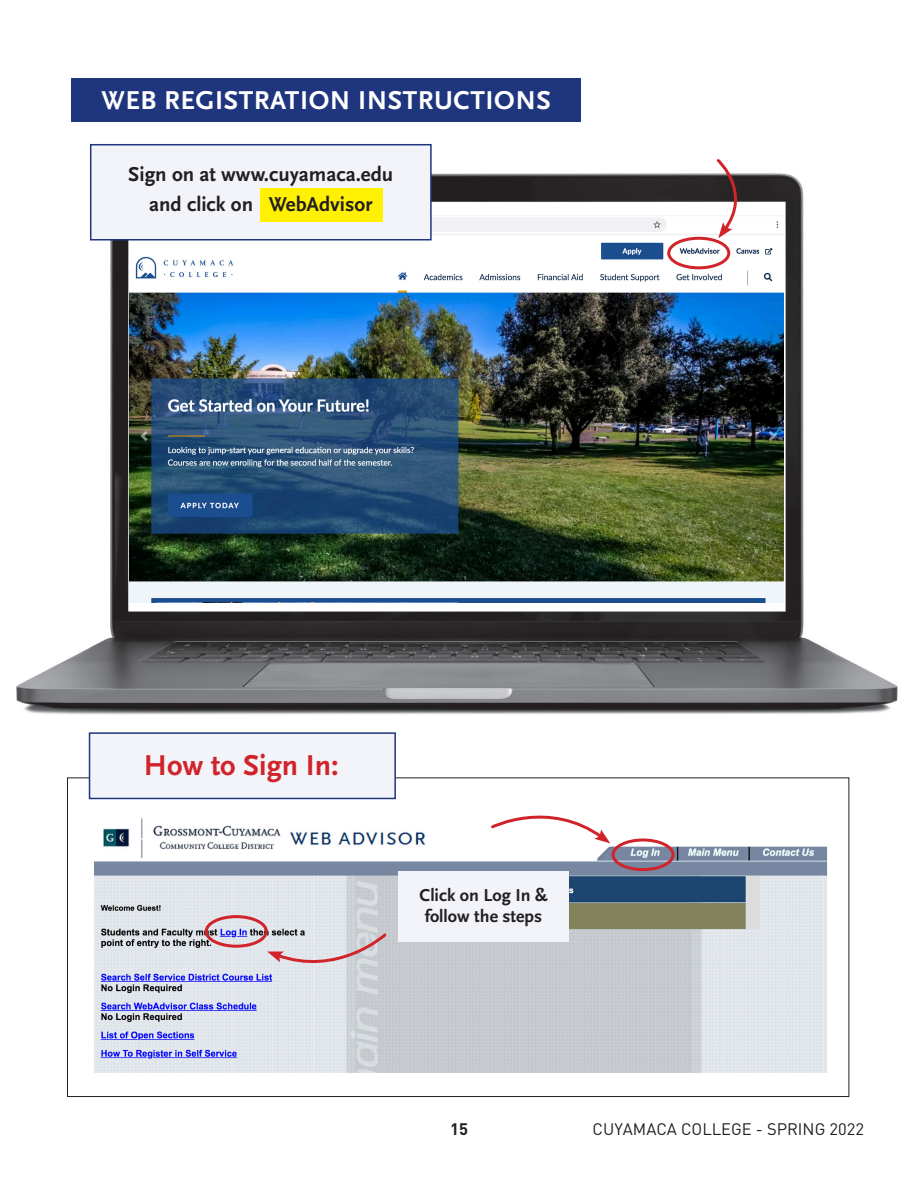
<style>
.page{position:relative;width:918px;height:1188px;background:#fff}
.page>*{position:absolute;margin:0;border:0;box-sizing:border-box;transform-origin:0 0}
.t1{font:30px "Scala Sans Bold LF";color:#d1232a}
.t2{font:27px "Scala Sans Bold LF";letter-spacing:.02em;color:#fff}
.t3{font:21px "Scala Sans Bold LF";color:#231f20}
.t4{font:18px "Scala Sans Bold LF";color:#231f20}
.t5{font:16.5px "DIN";color:#231f20}
.t6{font:700 16.5px "DIN";color:#231f20}
</style>
<div class="page">
<img style="left:16px;top:173px;width:882px;height:578px">
<img style="left:130px;top:216px;width:654px;height:386px">
<div style="left:89px;top:732px;width:307px;height:67px;background:#f2f4f9;border:2px solid #1f367e"></div>
<div style="left:90px;top:144px;width:342px;height:97px;background:#f2f4f9;border:2px solid #1f367e"></div>
<div style="left:71px;top:78px;width:510px;height:44px;background:#1f367e"></div>
<div style="left:261px;top:188px;width:122px;height:33px;background:#fff101"></div>
<div style="left:667px;top:237px;width:63px;height:32px;border:3px solid #d1232a;border-radius:50%"></div>
<svg style="left:715px;top:159px;width:38px;height:79px"></svg>
<img style="left:94px;top:818px;width:734px;height:254px">
<div style="left:205px;top:915px;width:63px;height:33px;border:3px solid #d1232a;border-radius:50%"></div>
<div style="left:611px;top:838px;width:64px;height:33px;border:3px solid #d1232a;border-radius:50%"></div>
<div style="left:398px;top:871px;width:171px;height:71px;background:#f2f4f9"></div>
<svg style="left:267px;top:932px;width:121px;height:45px;background:#d5cdd2"></svg>
<svg style="left:490px;top:815px;width:120px;height:28px"></svg>
<p class="t2" style="left:101px;top:85px;width:451px">WEB REGISTRATION INSTRUCTIONS</p>
<p class="t3" style="left:128px;top:162px;width:267px">Sign on at www.cuyamaca.edu</p>
<p class="t3" style="left:149px;top:192px;width:225px">and click on WebAdvisor</p>
<p class="t1" style="left:144px;top:749px;width:196px">How to Sign In:</p>
<p class="t4" style="left:419px;top:885px;width:130px">Click on Log In &amp;</p>
<p class="t4" style="left:425px;top:907px;width:119px">follow the steps</p>
<p class="t6" style="left:450px;top:1118px;width:19px">15</p>
<p class="t5" style="left:593px;top:1119px;width:273px">CUYAMACA COLLEGE - SPRING 2022</p>
</div>
